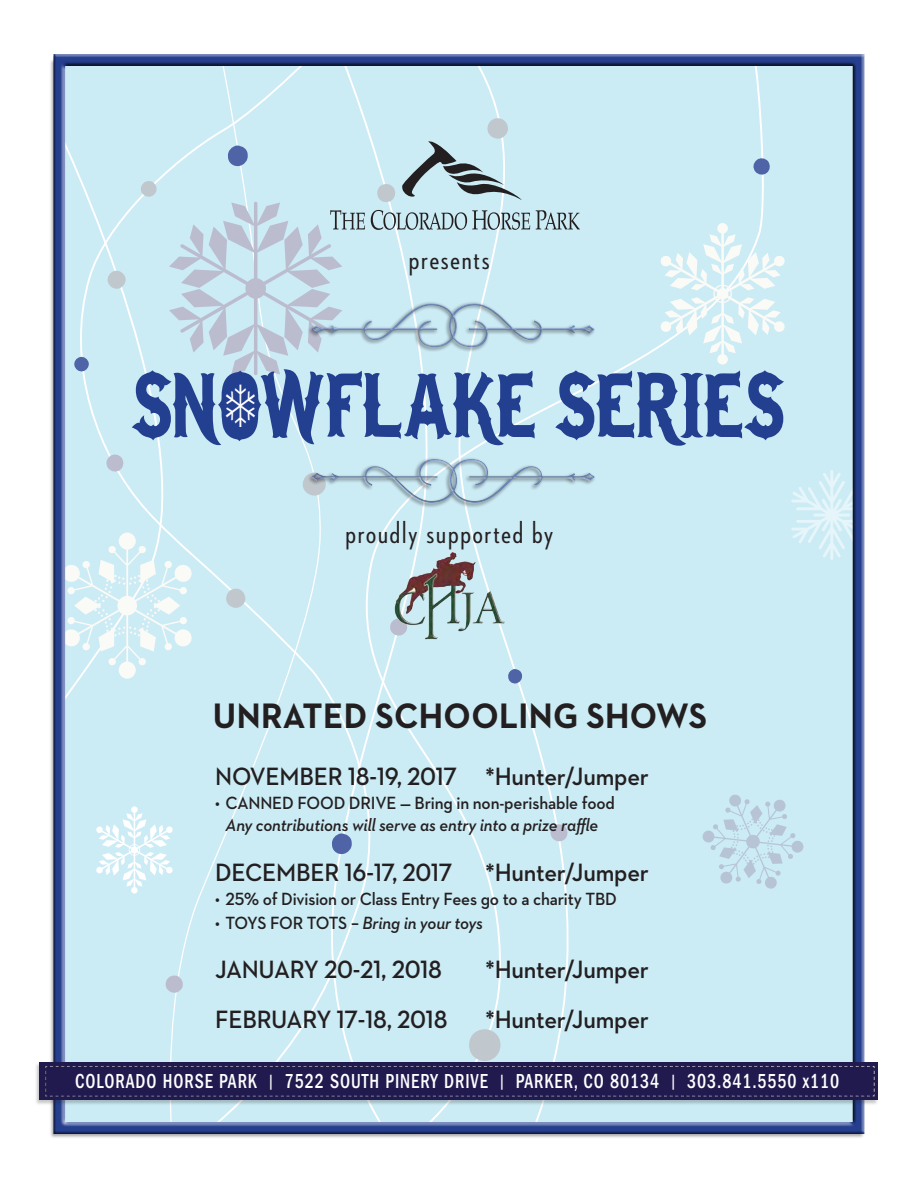
<style>
.page{position:relative;width:918px;height:1188px;background:#fff}
.page>*{position:absolute;margin:0;border:0;box-sizing:border-box;transform-origin:0 0}
.t1{font:700 36px "Neutraface 2 Text";letter-spacing:.01em;color:#231f20;scale:.95 1}
.t2{font:500 31.5px "Neutraface 2 Condensed";letter-spacing:.06em;color:#231f20}
.t3{font:600 25.5px "Neutraface 2 Text";letter-spacing:-.01em;color:#231f20;scale:.95 1}
.t4{font:500 condensed 21px "Franklin Gothic";letter-spacing:.05em;color:#fff;scale:.85 1}
.t5{font:600 18px "Neutraface 2 Text";letter-spacing:-.01em;color:#231f20;scale:.95 1}
.t6{font:italic 600 18px "Neutraface 2 Text";letter-spacing:-.01em;color:#231f20;scale:.95 1}
.s1{font-style:normal}
.s2{font-size:15px}
</style>
<div class="page">
<div style="left:53px;top:52px;width:813px;height:1082px;background:#231f20;opacity:.75"></div>
<svg style="left:307px;top:457px;width:289px;height:51px"></svg>
<svg style="left:301px;top:459px;width:10px;height:44px"></svg>
<div style="left:311px;top:459px;width:286px;height:46px;background:#231f20;opacity:.75"></div>
<div style="left:35px;top:1062px;width:844px;height:44px;background:#231f20;opacity:.25"></div>
<div style="left:40px;top:1063px;width:838px;height:37px;background:#211a4e"></div>
<svg style="left:50px;top:1027px;width:816px;height:33px"></svg>
<div style="left:41px;top:1060px;width:835px;height:38px;background:#231f20;opacity:.75"></div>
<svg style="left:107px;top:117px;width:678px;height:329px"></svg>
<p class="t2" style="left:409px;top:241px;width:82px">presents</p>
<p class="t2" style="left:345px;top:515px;width:209px">proudly supported by</p>
<p class="t1" style="left:213px;top:693px;width:522px">UNRATED SCHOOLING SHOWS</p>
<p class="t3" style="left:215px;top:760px;width:458px">NOVEMBER 18-19, 2017 *Hunter/Jumper</p>
<p class="t5" style="left:215px;top:791px;width:422px">• CANNED FOOD DRIVE — Bring in non-perishable food</p>
<p class="t6" style="left:226px;top:814px;width:394px">Any contributions will serve as entry into a prize raffle</p>
<p class="t3" style="left:215px;top:856px;width:251px">DECEMBER 16-17, 2017</p>
<p class="t3" style="left:485px;top:856px;width:174px">*Hunter/Jumper</p>
<p class="t5" style="left:215px;top:887px;width:424px">• 25% of Division or Class Entry Fees go to a charity TBD</p>
<p class="t6" style="left:215px;top:911px;width:284px"><span class="s1">• TOYS FOR TOTS –</span> Bring in your toys</p>
<p class="t3" style="left:215px;top:953px;width:240px">JANUARY 20-21, 2018</p>
<p class="t3" style="left:485px;top:953px;width:174px">*Hunter/Jumper</p>
<p class="t3" style="left:215px;top:1003px;width:246px">FEBRUARY 17-18, 2018</p>
<p class="t3" style="left:485px;top:1003px;width:174px">*Hunter/Jumper</p>
<p class="t4" style="left:75px;top:1069px;width:901px">COLORADO HORSE PARK <span class="s2">|</span> 7522 SOUTH PINERY DRIVE <span class="s2">|</span> PARKER, CO 80134 <span class="s2">|</span> 303.841.5550 x110</p>
</div>
